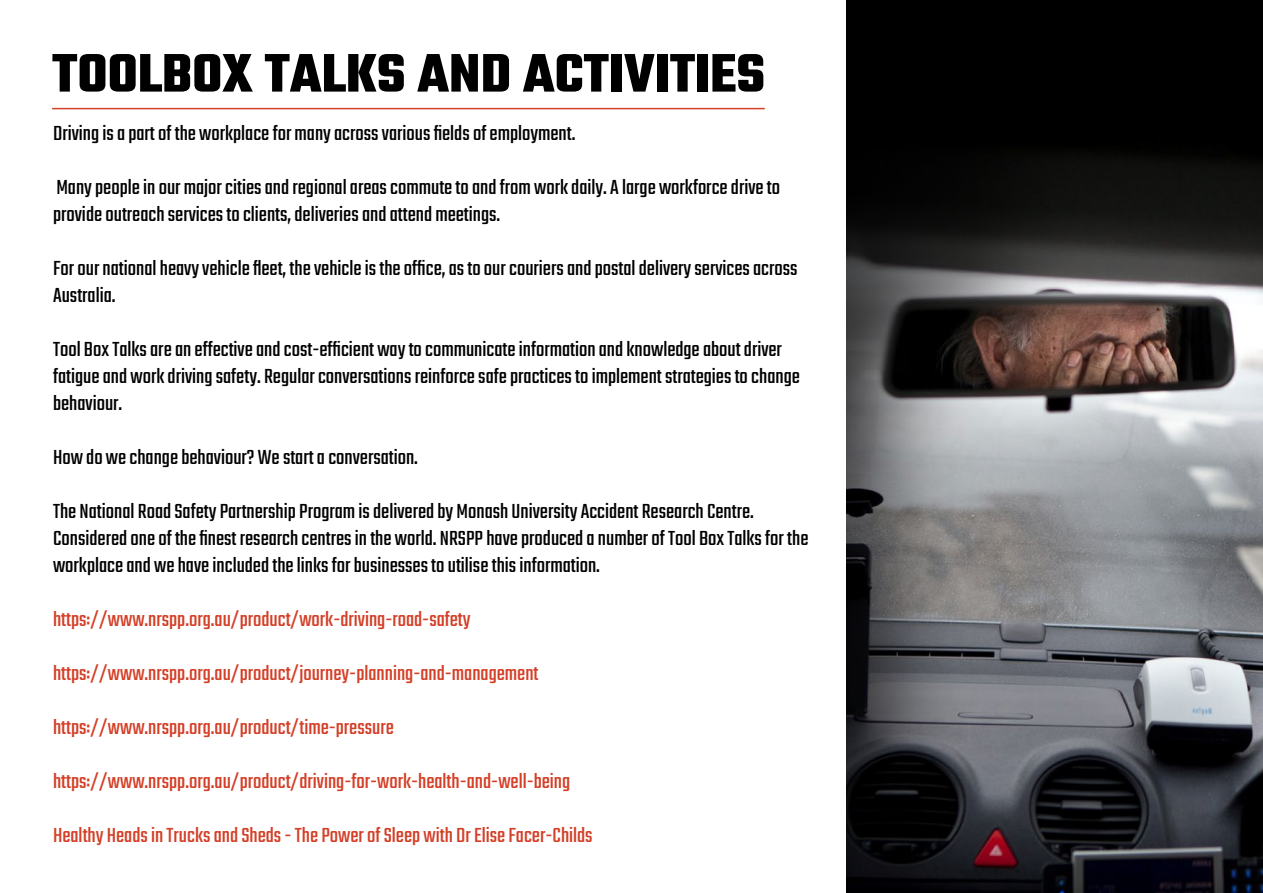
<style>
.page{position:relative;width:1263px;height:893px;background:#fff}
.page>*{position:absolute;margin:0;border:0;box-sizing:border-box;transform-origin:0 0}
.t1{font:700 58.5px "Teko";color:#000}
.t2{font:22.5px/27px "Teko";color:#000}
.t3{font:22.5px "Teko";color:#d43f27}
</style>
<div class="page">
<hr style="left:52px;top:108px;width:713px;height:1px;background:#d43f27">
<img style="left:846px;top:0;width:417px;height:893px">
<p class="t1" style="left:52px;top:36px;width:714px">TOOLBOX TALKS AND ACTIVITIES</p>
<p class="t2" style="left:53px;top:121px;width:524px">Driving is a part of the workplace for many across various fields of employment.</p>
<p class="t2" style="left:53px;top:175px;width:728px">Many people in our major cities and regional areas commute to and from work daily. A large workforce drive to provide outreach services to clients, deliveries and attend meetings.</p>
<p class="t2" style="left:53px;top:256px;width:746px">For our national heavy vehicle fleet, the vehicle is the office, as to our couriers and postal delivery services across<br>Australia.</p>
<p class="t2" style="left:53px;top:337px;width:748px">Tool Box Talks are an effective and cost-efficient way to communicate information and knowledge about driver fatigue and work driving safety. Regular conversations reinforce safe practices to implement strategies to change behaviour.</p>
<p class="t2" style="left:53px;top:445px;width:366px">How do we change behaviour? We start a conversation.</p>
<p class="t2" style="left:53px;top:499px;width:757px">The National Road Safety Partnership Program is delivered by Monash University Accident Research Centre.<br>Considered one of the finest research centres in the world. NRSPP have produced a number of Tool Box Talks for the workplace and we have included the links for businesses to utilise this information.</p>
<p class="t3" style="left:53px;top:606px;width:419px">https://www.nrspp.org.au/product/work-driving-road-safety</p>
<p class="t3" style="left:53px;top:660px;width:487px">https://www.nrspp.org.au/product/journey-planning-and-management</p>
<p class="t3" style="left:53px;top:714px;width:342px">https://www.nrspp.org.au/product/time-pressure</p>
<p class="t3" style="left:53px;top:768px;width:519px">https://www.nrspp.org.au/product/driving-for-work-health-and-well-being</p>
<p class="t3" style="left:53px;top:822px;width:541px">Healthy Heads in Trucks and Sheds - The Power of Sleep with Dr Elise Facer-Childs</p>
</div>
